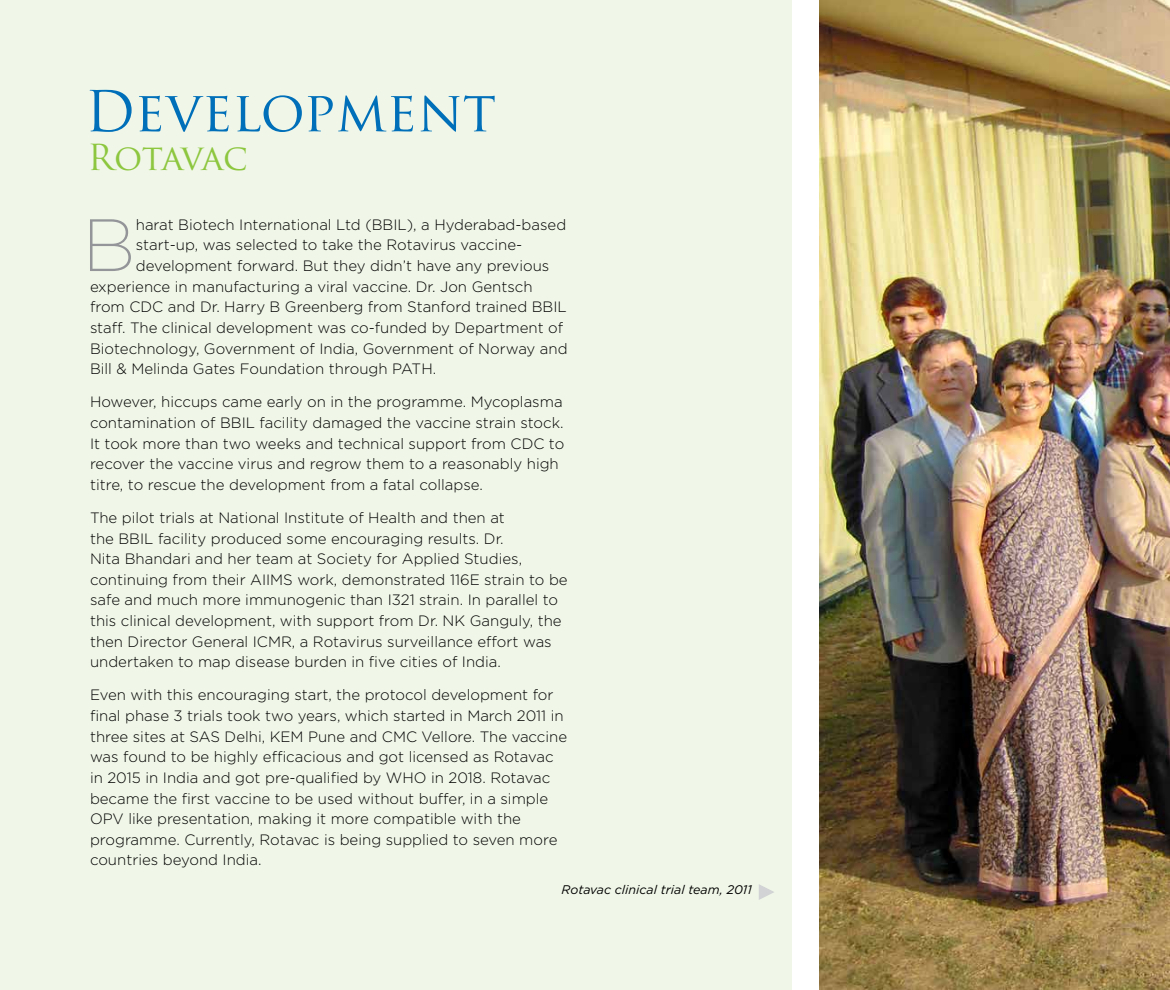
<style>
.page{position:relative;width:1170px;height:990px;background:#fff}
.page>*{position:absolute;margin:0;border:0;box-sizing:border-box;transform-origin:0 0}
.t1{font:200 73.88px "Gotham";color:#939598}
.t2{font:55px "Trajan Pro";color:#006fb9}
.t3{font:35px "Trajan Pro";letter-spacing:-.035em;color:#8dc63f}
.t4{font:300 15px/20.6px "Gotham";color:#000}
.t5{font:italic 12.5px "Gotham";color:#000}
</style>
<div class="page">
<div style="left:0;top:0;width:792px;height:990px;background:#f0f7e8"></div>
<img style="left:819px;top:0;width:351px;height:990px">
<svg style="left:759px;top:884px;width:15px;height:16px"></svg>
<h2 class="t2" style="left:85px;top:76px;width:413px">Development</h2>
<h3 class="t3" style="left:87px;top:135px;width:162px">Rotavac</h3>
<h1 class="t1" style="left:82px;top:199px;width:55px">B</h1>
<p class="t4" style="left:136px;top:214px;width:432px">harat Biotech International Ltd (BBIL), a Hyderabad-based</p>
<p class="t4" style="left:136px;top:234px;width:388px">start-up, was selected to take the Rotavirus vaccine-</p>
<p class="t4" style="left:136px;top:255px;width:415px">development forward. But they didn’t have any previous</p>
<p class="t4" style="left:90px;top:276px;width:444px">experience in manufacturing a viral vaccine. Dr. Jon Gentsch</p>
<p class="t4" style="left:90px;top:296px;width:478px">from CDC and Dr. Harry B Greenberg from Stanford trained BBIL</p>
<p class="t4" style="left:90px;top:317px;width:475px">staff. The clinical development was co-funded by Department of</p>
<p class="t4" style="left:90px;top:338px;width:479px">Biotechnology, Government of India, Government of Norway and</p>
<p class="t4" style="left:90px;top:358px;width:348px">Bill &amp; Melinda Gates Foundation through PATH.</p>
<p class="t4" style="left:90px;top:391px;width:476px">However, hiccups came early on in the programme. Mycoplasma contamination of BBIL facility damaged the vaccine strain stock.<br>It took more than two weeks and technical support from CDC to recover the vaccine virus and regrow them to a reasonably high titre, to rescue the development from a fatal collapse.</p>
<p class="t4" style="left:90px;top:507px;width:479px">The pilot trials at National Institute of Health and then at<br>the BBIL facility produced some encouraging results. Dr.<br>Nita Bhandari and her team at Society for Applied Studies, continuing from their AIIMS work, demonstrated 116E strain to be safe and much more immunogenic than I321 strain. In parallel to this clinical development, with support from Dr. NK Ganguly, the then Director General ICMR, a Rotavirus surveillance effort was undertaken to map disease burden in five cities of India.</p>
<p class="t4" style="left:90px;top:684px;width:479px">Even with this encouraging start, the protocol development for final phase 3 trials took two years, which started in March 2011 in three sites at SAS Delhi, KEM Pune and CMC Vellore. The vaccine was found to be highly efficacious and got licensed as Rotavac in 2015 in India and got pre-qualified by WHO in 2018. Rotavac became the first vaccine to be used without buffer, in a simple OPV like presentation, making it more compatible with the programme. Currently, Rotavac is being supplied to seven more countries beyond India.</p>
<p class="t5" style="left:561px;top:882px;width:192px">Rotavac clinical trial team, 2011</p>
</div>
